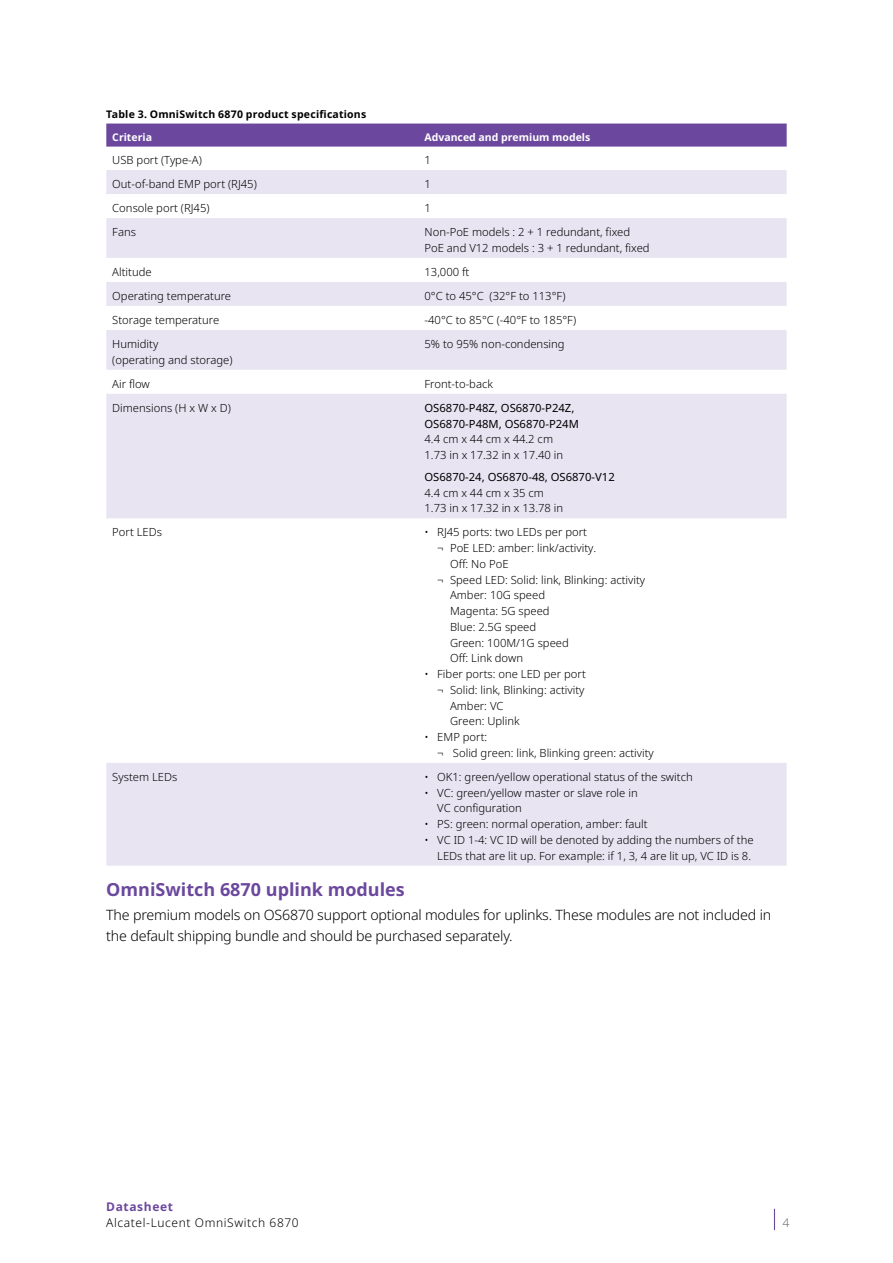
<style>
.page{position:relative;width:893px;height:1263px;background:#fff}
.page>*{position:absolute;margin:0;border:0;box-sizing:border-box;transform-origin:0 0}
.t1{font:700 18px "Noto Sans";color:#6b489d}
.t2{font:300 14.25px/21px "Noto Sans";letter-spacing:-.015em;color:#000}
.t3{font:300 12px "Noto Sans";letter-spacing:.05em;color:#000}
.t4{font:700 12px "Noto Sans";letter-spacing:.05em;color:#6b489d}
.t5{font:300 12px "Noto Sans";color:#6d6e71}
.t6{font:300 11.25px/15.8px "Noto Sans";color:#000}
.t7{font:11.25px/15.8px "Noto Sans";color:#000}
.t8{font:700 10.5px "Noto Sans";letter-spacing:.02em;color:#000}
.t9{font:700 10.5px "Noto Sans";color:#fff}
</style>
<div class="page">
<svg style="left:774px;top:1209px;width:1px;height:21px"></svg>
<div style="left:106px;top:124px;width:681px;height:23px;background:#6b489d"></div>
<svg style="left:106px;top:170px;width:681px;height:696px;fill:#e8e4f2"></svg>
<p class="t8" style="left:106px;top:106px;width:262px">Table 3. OmniSwitch 6870 product specifications</p>
<p class="t9" style="left:112px;top:130px;width:41px">Criteria</p>
<p class="t9" style="left:425px;top:130px;width:167px">Advanced and premium models</p>
<p class="t6" style="left:112px;top:152px;width:91px">USB port (Type-A)</p>
<p class="t6" style="left:425px;top:152px;width:8px">1</p>
<p class="t6" style="left:112px;top:176px;width:146px">Out-of-band EMP port (RJ45)</p>
<p class="t6" style="left:425px;top:176px;width:8px">1</p>
<p class="t6" style="left:112px;top:200px;width:99px">Console port (RJ45)</p>
<p class="t6" style="left:425px;top:200px;width:8px">1</p>
<p class="t6" style="left:112px;top:224px;width:25px">Fans</p>
<p class="t6" style="left:425px;top:224px;width:227px">Non-PoE models : 2 + 1 redundant, fixed<br>PoE and V12 models : 3 + 1 redundant, fixed</p>
<p class="t6" style="left:112px;top:264px;width:41px">Altitude</p>
<p class="t6" style="left:425px;top:264px;width:46px">13,000 ft</p>
<p class="t6" style="left:112px;top:288px;width:120px">Operating temperature</p>
<p class="t6" style="left:425px;top:288px;width:143px">0°C to 45°C (32°F to 113°F)</p>
<p class="t6" style="left:112px;top:312px;width:108px">Storage temperature</p>
<p class="t6" style="left:425px;top:312px;width:153px">-40°C to 85°C (-40°F to 185°F)</p>
<p class="t6" style="left:112px;top:336px;width:122px">Humidity<br>(operating and storage)</p>
<p class="t6" style="left:425px;top:336px;width:142px">5% to 95% non-condensing</p>
<p class="t6" style="left:112px;top:376px;width:39px">Air flow</p>
<p class="t6" style="left:425px;top:376px;width:70px">Front-to-back</p>
<p class="t6" style="left:112px;top:400px;width:120px">Dimensions (H x W x D)</p>
<p class="t7" style="left:425px;top:400px;width:156px">OS6870-P48Z, OS6870-P24Z,<br>OS6870-P48M, OS6870-P24M</p>
<p class="t6" style="left:425px;top:432px;width:140px">4.4 cm x 44 cm x 44.2 cm<br>1.73 in x 17.32 in x 17.40 in</p>
<p class="t7" style="left:425px;top:469px;width:192px">OS6870-24, OS6870-48, OS6870-V12</p>
<p class="t6" style="left:425px;top:485px;width:140px">4.4 cm x 44 cm x 35 cm<br>1.73 in x 17.32 in x 13.78 in</p>
<p class="t6" style="left:112px;top:525px;width:51px">Port LEDs</p>
<p class="t6" style="left:425px;top:525px;width:164px">• RJ45 ports: two LEDs per port</p>
<p class="t6" style="left:437px;top:540px;width:160px">¬ PoE LED: amber: link/activity.</p>
<p class="t6" style="left:450px;top:556px;width:60px">Off: No PoE</p>
<p class="t6" style="left:437px;top:572px;width:209px">¬ Speed LED: Solid: link, Blinking: activity</p>
<p class="t6" style="left:450px;top:588px;width:97px">Amber: 10G speed</p>
<p class="t6" style="left:450px;top:603px;width:101px">Magenta: 5G speed</p>
<p class="t6" style="left:450px;top:619px;width:88px">Blue: 2.5G speed</p>
<p class="t6" style="left:450px;top:635px;width:120px">Green: 100M/1G speed</p>
<p class="t6" style="left:450px;top:651px;width:74px">Off: Link down</p>
<p class="t6" style="left:425px;top:666px;width:163px">• Fiber ports: one LED per port</p>
<p class="t6" style="left:437px;top:682px;width:149px">¬ Solid: link, Blinking: activity</p>
<p class="t6" style="left:450px;top:698px;width:55px">Amber: VC</p>
<p class="t6" style="left:450px;top:714px;width:71px">Green: Uplink</p>
<p class="t6" style="left:437px;top:729px;width:218px;text-indent:-13px">• EMP port:<br>¬ Solid green: link, Blinking green: activity</p>
<p class="t6" style="left:112px;top:769px;width:66px">System LEDs</p>
<p class="t6" style="left:425px;top:769px;width:270px">• OK1: green/yellow operational status of the switch</p>
<p class="t6" style="left:437px;top:785px;width:202px;text-indent:-13px">• VC: green/yellow master or slave role in<br>VC configuration</p>
<p class="t6" style="left:425px;top:816px;width:225px">• PS: green: normal operation, amber: fault</p>
<p class="t6" style="left:425px;top:832px;width:331px;text-align:right">• VC ID 1-4: VC ID will be denoted by adding the numbers of the<br>LEDs that are lit up. For example: if 1, 3, 4 are lit up, VC ID is 8.</p>
<h1 class="t1" style="left:106px;top:877px;width:300px">OmniSwitch 6870 uplink modules</h1>
<p class="t2" style="left:106px;top:904px;width:666px">The premium models on OS6870 support optional modules for uplinks. These modules are not included in the default shipping bundle and should be purchased separately.</p>
<p class="t4" style="left:106px;top:1198px;width:68px">Datasheet</p>
<p class="t3" style="left:106px;top:1214px;width:194px">Alcatel-Lucent OmniSwitch 6870</p>
<p class="t5" style="left:782px;top:1214px;width:9px">4</p>
</div>
